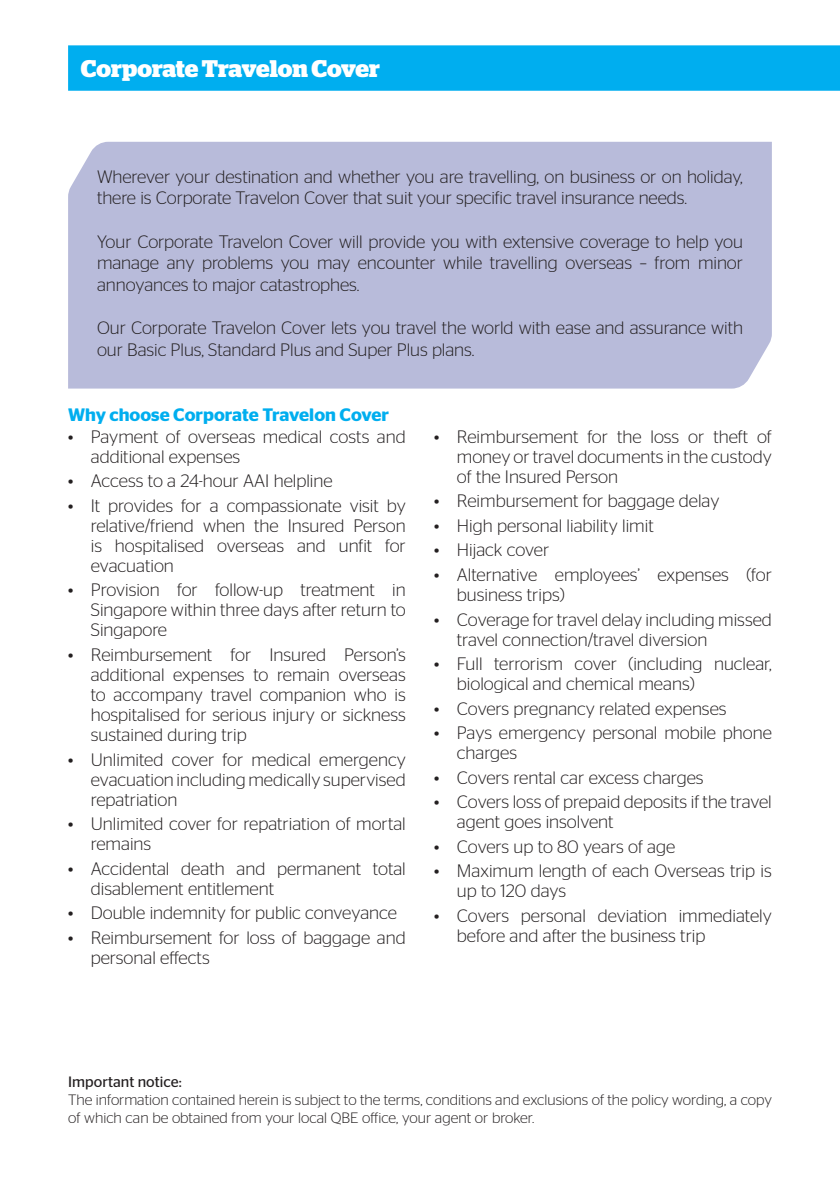
<style>
.page{position:relative;width:840px;height:1191px;background:#fff}
.page>*{position:absolute;margin:0;border:0;box-sizing:border-box;transform-origin:0 0}
.t1{font:700 24px "Stag";color:#fff}
.t2{font:300 18px/20px "Stag Sans";color:#231f20}
.t3{font:600 18px "Stag Sans";color:#00aeef}
.t4{font:300 15px/18px "Stag Sans";color:#231f20}
.t5{font:15px "Stag Sans";color:#231f20}
</style>
<div class="page">
<div style="left:68px;top:45px;width:771px;height:46px;background:#00aeef"></div>
<div style="left:68px;top:142px;width:703px;height:246px;background:#b8bbda"></div>
<h1 class="t1" style="left:81px;top:55px;width:300px">Corporate Travelon Cover</h1>
<p class="t2" style="left:97px;top:165px;width:647px;line-height:21.6px">Wherever your destination and whether you are travelling, on business or on holiday, there is Corporate Travelon Cover that suit your specific travel insurance needs.</p>
<p class="t2" style="left:97px;top:230px;width:647px;line-height:21.6px;text-align:justify">Your Corporate Travelon Cover will provide you with extensive coverage to help you manage any problems you may encounter while travelling overseas – from minor annoyances to major catastrophes.</p>
<p class="t2" style="left:97px;top:317px;width:647px;line-height:21.6px">Our Corporate Travelon Cover lets you travel the world with ease and assurance with our Basic Plus, Standard Plus and Super Plus plans.</p>
<p class="t3" style="left:68px;top:404px;width:322px">Why choose Corporate Travelon Cover</p>
<p class="t2" style="left:91px;top:426px;width:316px;text-indent:-23px">• Payment of overseas medical costs and additional expenses</p>
<p class="t2" style="left:68px;top:471px;width:266px">• Access to a 24-hour AAI helpline</p>
<p class="t2" style="left:91px;top:495px;width:316px;text-align:justify;text-indent:-23px">• It provides for a compassionate visit by relative/friend when the Insured Person is hospitalised overseas and unfit for evacuation</p>
<p class="t2" style="left:91px;top:580px;width:316px;text-align:justify;text-indent:-23px">• Provision for follow-up treatment in Singapore within three days after return to Singapore</p>
<p class="t2" style="left:91px;top:644px;width:316px;text-align:justify;text-indent:-23px">• Reimbursement for Insured Person’s additional expenses to remain overseas to accompany travel companion who is hospitalised for serious injury or sickness sustained during trip</p>
<p class="t2" style="left:91px;top:749px;width:316px;text-align:justify;text-indent:-23px">• Unlimited cover for medical emergency evacuation including medically supervised repatriation</p>
<p class="t2" style="left:91px;top:813px;width:316px;text-indent:-23px">• Unlimited cover for repatriation of mortal remains</p>
<p class="t2" style="left:91px;top:858px;width:316px;text-indent:-23px">• Accidental death and permanent total disablement entitlement</p>
<p class="t2" style="left:68px;top:902px;width:330px">• Double indemnity for public conveyance</p>
<p class="t2" style="left:91px;top:927px;width:316px;text-indent:-23px">• Reimbursement for loss of baggage and personal effects</p>
<p class="t2" style="left:456px;top:426px;width:316px;text-align:justify;text-indent:-23px">• Reimbursement for the loss or theft of money or travel documents in the custody of the Insured Person</p>
<p class="t2" style="left:434px;top:491px;width:286px">• Reimbursement for baggage delay</p>
<p class="t2" style="left:434px;top:515px;width:221px">• High personal liability limit</p>
<p class="t2" style="left:434px;top:540px;width:116px">• Hijack cover</p>
<p class="t2" style="left:456px;top:564px;width:316px;text-indent:-23px">• Alternative employees’ expenses (for business trips)</p>
<p class="t2" style="left:456px;top:609px;width:316px;text-indent:-23px">• Coverage for travel delay including missed travel connection/travel diversion</p>
<p class="t2" style="left:456px;top:653px;width:316px;text-indent:-23px">• Full terrorism cover (including nuclear, biological and chemical means)</p>
<p class="t2" style="left:434px;top:698px;width:294px">• Covers pregnancy related expenses</p>
<p class="t2" style="left:456px;top:722px;width:316px;text-indent:-23px">• Pays emergency personal mobile phone charges</p>
<p class="t2" style="left:434px;top:767px;width:271px">• Covers rental car excess charges</p>
<p class="t2" style="left:456px;top:791px;width:316px;text-indent:-23px">• Covers loss of prepaid deposits if the travel agent goes insolvent</p>
<p class="t2" style="left:434px;top:836px;width:242px">• Covers up to 80 years of age</p>
<p class="t2" style="left:456px;top:861px;width:316px;text-indent:-23px">• Maximum length of each Overseas trip is up to 120 days</p>
<p class="t2" style="left:456px;top:905px;width:316px;text-indent:-23px">• Covers personal deviation immediately before and after the business trip</p>
<p class="t5" style="left:68px;top:1073px;width:115px">Important notice:</p>
<p class="t4" style="left:68px;top:1090px;width:705px">The information contained herein is subject to the terms, conditions and exclusions of the policy wording, a copy of which can be obtained from your local QBE office, your agent or broker.</p>
</div>
